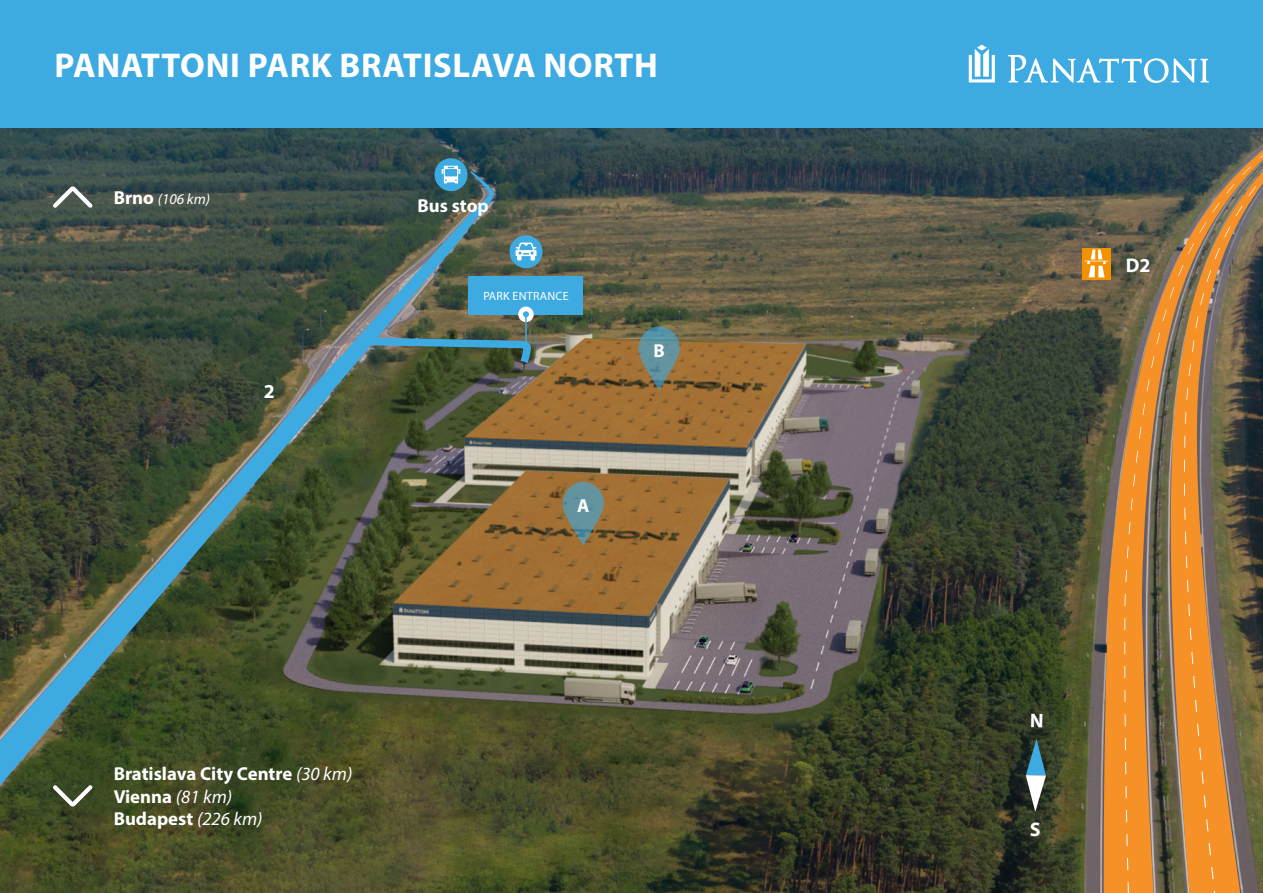
<style>
.page{position:relative;width:1263px;height:893px;background:#fff}
.page>*{position:absolute;margin:0;border:0;box-sizing:border-box;transform-origin:0 0}
.t1{font:700 34.5px "Myriad Pro";letter-spacing:.02em;color:#fff}
.t2{font:700 19.8px "Myriad Pro";color:#fff}
.t3{font:700 18.75px "Myriad Pro";color:#fff}
.t4{font:italic 15px "Myriad Pro";color:#fff}
.t5{font:12px "Myriad Pro";letter-spacing:.02em;color:#fff}
.s1{font-weight:700;font-style:normal;font-size:18.75px}
.s2{font-weight:400;font-style:italic}
</style>
<div class="page">
<img style="left:0;top:128px;width:1103px;height:765px">
<svg style="left:1103px;top:128px;width:67px;height:765px;background:#98703e"></svg>
<svg style="left:1170px;top:128px;width:93px;height:765px;background:#8e6d42"></svg>
<svg style="left:1082px;top:248px;width:28px;height:31px"></svg>
<svg style="left:1084px;top:249px;width:24px;height:28px"></svg>
<svg style="left:0;top:171px;width:493px;height:722px;background:#46533c"></svg>
<svg style="left:1127px;top:882px;width:2px;height:11px"></svg>
<svg style="left:1127px;top:858px;width:1px;height:12px"></svg>
<svg style="left:1126px;top:834px;width:2px;height:12px"></svg>
<svg style="left:1126px;top:810px;width:1px;height:12px"></svg>
<svg style="left:1125px;top:786px;width:2px;height:12px"></svg>
<svg style="left:1125px;top:762px;width:1px;height:12px"></svg>
<svg style="left:1125px;top:738px;width:1px;height:12px"></svg>
<svg style="left:1125px;top:714px;width:1px;height:12px"></svg>
<svg style="left:1124px;top:690px;width:1px;height:12px"></svg>
<svg style="left:1124px;top:666px;width:1px;height:12px"></svg>
<svg style="left:1124px;top:642px;width:1px;height:12px"></svg>
<svg style="left:1124px;top:618px;width:1px;height:12px"></svg>
<svg style="left:1124px;top:594px;width:2px;height:12px"></svg>
<svg style="left:1125px;top:570px;width:2px;height:12px"></svg>
<svg style="left:1127px;top:546px;width:1px;height:12px"></svg>
<svg style="left:1129px;top:522px;width:1px;height:12px"></svg>
<svg style="left:1131px;top:498px;width:2px;height:12px"></svg>
<svg style="left:1133px;top:474px;width:2px;height:12px"></svg>
<svg style="left:1136px;top:451px;width:2px;height:12px"></svg>
<svg style="left:1139px;top:427px;width:2px;height:12px"></svg>
<svg style="left:1142px;top:403px;width:3px;height:12px"></svg>
<svg style="left:1146px;top:380px;width:3px;height:11px"></svg>
<svg style="left:1151px;top:356px;width:3px;height:12px"></svg>
<svg style="left:1156px;top:333px;width:4px;height:11px"></svg>
<svg style="left:1162px;top:310px;width:4px;height:11px"></svg>
<svg style="left:1170px;top:287px;width:4px;height:11px"></svg>
<svg style="left:1178px;top:265px;width:5px;height:11px"></svg>
<svg style="left:1188px;top:243px;width:6px;height:11px"></svg>
<svg style="left:1199px;top:222px;width:7px;height:11px"></svg>
<svg style="left:1212px;top:203px;width:8px;height:10px"></svg>
<svg style="left:1226px;top:184px;width:8px;height:9px"></svg>
<svg style="left:1242px;top:166px;width:9px;height:9px"></svg>
<svg style="left:1259px;top:155px;width:4px;height:3px"></svg>
<svg style="left:1248px;top:186px;width:8px;height:10px"></svg>
<svg style="left:1235px;top:206px;width:7px;height:10px"></svg>
<svg style="left:1224px;top:226px;width:6px;height:11px"></svg>
<svg style="left:1214px;top:248px;width:6px;height:11px"></svg>
<svg style="left:1206px;top:270px;width:5px;height:12px"></svg>
<svg style="left:1200px;top:293px;width:4px;height:12px"></svg>
<svg style="left:1195px;top:316px;width:3px;height:12px"></svg>
<svg style="left:1192px;top:340px;width:2px;height:12px"></svg>
<svg style="left:1188px;top:364px;width:3px;height:12px"></svg>
<svg style="left:1186px;top:388px;width:2px;height:12px"></svg>
<svg style="left:1185px;top:412px;width:1px;height:12px"></svg>
<svg style="left:1184px;top:436px;width:1px;height:12px"></svg>
<svg style="left:1184px;top:460px;width:1px;height:12px"></svg>
<svg style="left:1184px;top:484px;width:1px;height:12px"></svg>
<svg style="left:1184px;top:508px;width:1px;height:12px"></svg>
<svg style="left:1185px;top:532px;width:1px;height:12px"></svg>
<svg style="left:1186px;top:556px;width:1px;height:12px"></svg>
<svg style="left:1187px;top:580px;width:1px;height:12px"></svg>
<svg style="left:1188px;top:604px;width:2px;height:12px"></svg>
<svg style="left:1190px;top:628px;width:1px;height:12px"></svg>
<svg style="left:1191px;top:652px;width:2px;height:12px"></svg>
<svg style="left:1193px;top:676px;width:2px;height:12px"></svg>
<svg style="left:1195px;top:700px;width:2px;height:12px"></svg>
<svg style="left:1197px;top:724px;width:2px;height:12px"></svg>
<svg style="left:1199px;top:748px;width:2px;height:12px"></svg>
<svg style="left:1201px;top:772px;width:2px;height:12px"></svg>
<svg style="left:1204px;top:795px;width:2px;height:12px"></svg>
<svg style="left:1206px;top:819px;width:2px;height:12px"></svg>
<svg style="left:1209px;top:843px;width:2px;height:12px"></svg>
<svg style="left:1211px;top:867px;width:2px;height:12px"></svg>
<svg style="left:392px;top:471px;width:337px;height:145px;background:#8b6d41"></svg>
<svg style="left:1026px;top:739px;width:20px;height:73px"></svg>
<div style="left:469px;top:276px;width:114px;height:39px;background:#3daae1"></div>
<div style="left:509px;top:235px;width:33px;height:33px;background:#3daae1;border-radius:50%"></div>
<svg style="left:515px;top:243px;width:21px;height:18px"></svg>
<div style="left:518px;top:307px;width:16px;height:15px;background:#fff;border-radius:50%"></div>
<hr style="left:525px;top:314px;width:2px;height:37px;background:#3daae1">
<svg style="left:523px;top:311px;width:6px;height:6px"></svg>
<svg style="left:362px;top:326px;width:444px;height:122px;background:#7a6a45"></svg>
<svg style="left:563px;top:482px;width:41px;height:63px;background:#728378"></svg>
<div style="left:434px;top:158px;width:33px;height:33px;background:#3daae1;border-radius:50%"></div>
<svg style="left:442px;top:166px;width:18px;height:17px"></svg>
<svg style="left:49px;top:183px;width:47px;height:29px"></svg>
<svg style="left:49px;top:781px;width:47px;height:29px"></svg>
<div style="left:0;top:0;width:1263px;height:128px;background:#3daae1"></div>
<svg style="left:1008px;top:55px;width:201px;height:28px"></svg>
<svg style="left:969px;top:45px;width:26px;height:37px"></svg>
<svg style="left:1030px;top:823px;width:10px;height:14px"></svg>
<svg style="left:1031px;top:714px;width:11px;height:13px"></svg>
<p class="t1" style="left:54px;top:43px;width:605px">PANATTONI PARK BRATISLAVA NORTH</p>
<p class="t4" style="left:114px;top:190px;width:98px"><span class="s1">Brno</span> (106 km)</p>
<p class="t2" style="left:264px;top:378px;width:13px">2</p>
<p class="t3" style="left:418px;top:193px;width:73px">Bus stop</p>
<p class="t5" style="left:483px;top:289px;width:87px">PARK ENTRANCE</p>
<p class="t3" style="left:577px;top:493px;width:14px">A</p>
<p class="t3" style="left:653px;top:338px;width:13px">B</p>
<p class="t3" style="left:114px;top:762px;width:240px">Bratislava City Centre <span class="s2">(30 km)</span></p>
<p class="t3" style="left:114px;top:784px;width:120px">Vienna <span class="s2">(81 km)</span></p>
<p class="t3" style="left:114px;top:807px;width:150px">Budapest <span class="s2">(226 km)</span></p>
<p class="t2" style="left:1126px;top:252px;width:26px">D2</p>
</div>
